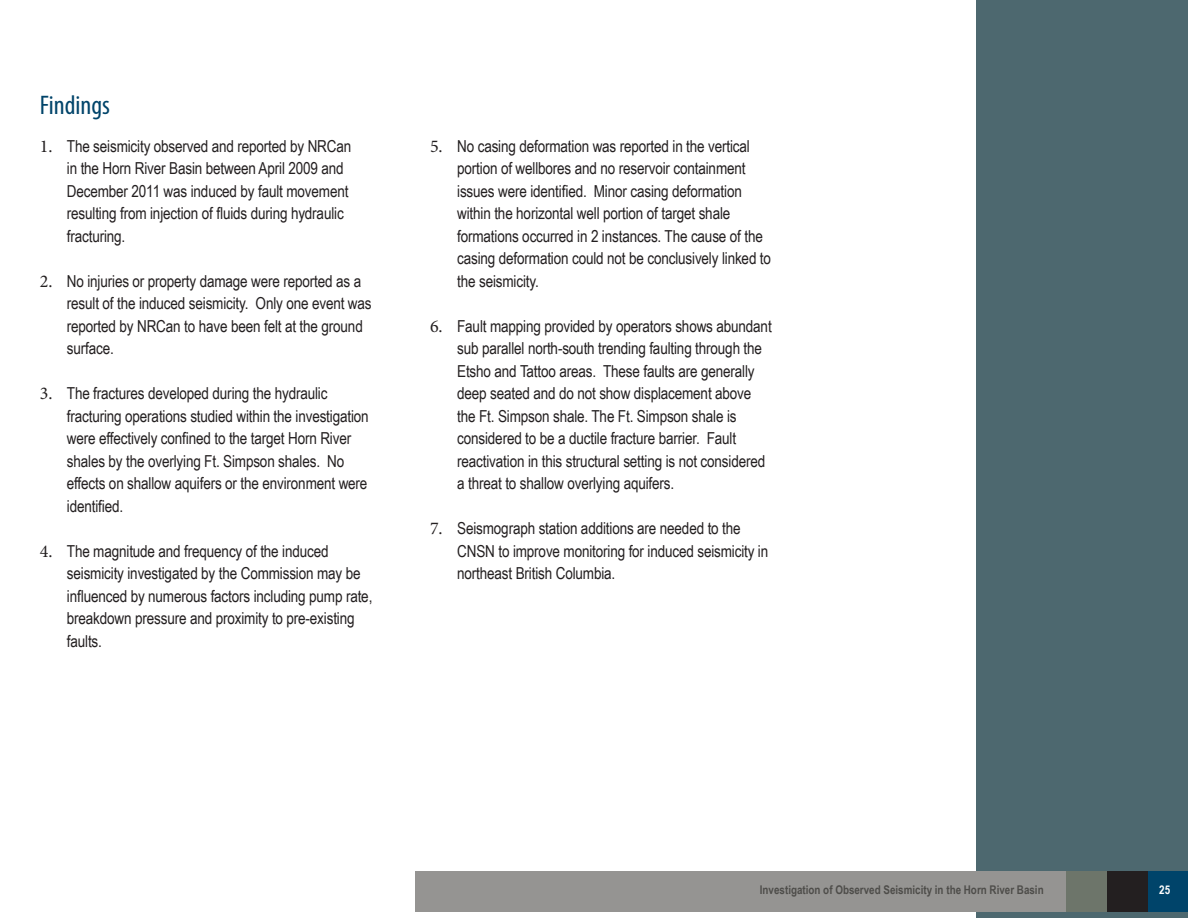
<style>
.page{position:relative;width:1188px;height:918px;background:#fff}
.page>*{position:absolute;margin:0;border:0;box-sizing:border-box;transform-origin:0 0}
.t1{font:condensed 27px "Myriad Pro";color:#00446a}
.t2{font:16.5px/22.5px "Arial Narrow";letter-spacing:-.01em;color:#231f20}
.t3{font:700 12px "Arial Narrow";color:#4e4d4a}
.t4{font:700 12px "Arial Narrow";color:#fff}
.s1{font-family:"Minion Pro";font-size:18px}
</style>
<div class="page">
<div style="left:976px;top:0;width:212px;height:918px;background:#4d686f"></div>
<div style="left:1147px;top:871px;width:41px;height:41px;background:#00446a"></div>
<div style="left:1107px;top:871px;width:41px;height:41px;background:#231f20"></div>
<div style="left:416px;top:871px;width:691px;height:41px;background:#959492"></div>
<div style="left:1066px;top:871px;width:41px;height:41px;background:#6d756a"></div>
<p class="t1" style="left:40px;top:89px;width:72px">Findings</p>
<p class="t2" style="left:67px;top:134px;width:286px;text-indent:-27px"><span class="s1">1.</span> The seismicity observed and reported by NRCan in the Horn River Basin between April 2009 and December 2011 was induced by fault movement resulting from injection of fluids during hydraulic fracturing.</p>
<p class="t2" style="left:67px;top:269px;width:306px;text-indent:-27px"><span class="s1">2.</span> No injuries or property damage were reported as a result of the induced seismicity. Only one event was reported by NRCan to have been felt at the ground surface.</p>
<p class="t2" style="left:67px;top:381px;width:303px;text-indent:-27px"><span class="s1">3.</span> The fractures developed during the hydraulic fracturing operations studied within the investigation were effectively confined to the target Horn River shales by the overlying Ft. Simpson shales. No effects on shallow aquifers or the environment were identified.</p>
<p class="t2" style="left:67px;top:539px;width:307px;text-indent:-27px"><span class="s1">4.</span> The magnitude and frequency of the induced seismicity investigated by the Commission may be influenced by numerous factors including pump rate, breakdown pressure and proximity to pre-existing faults.</p>
<p class="t2" style="left:457px;top:134px;width:315px;text-indent:-27px"><span class="s1">5.</span> No casing deformation was reported in the vertical portion of wellbores and no reservoir containment issues were identified. Minor casing deformation within the horizontal well portion of target shale formations occurred in 2 instances. The cause of the casing deformation could not be conclusively linked to the seismicity.</p>
<p class="t2" style="left:457px;top:314px;width:316px;text-indent:-27px"><span class="s1">6.</span> Fault mapping provided by operators shows abundant sub parallel north-south trending faulting through the Etsho and Tattoo areas. These faults are generally deep seated and do not show displacement above the Ft. Simpson shale. The Ft. Simpson shale is considered to be a ductile fracture barrier. Fault reactivation in this structural setting is not considered a threat to shallow overlying aquifers.</p>
<p class="t2" style="left:457px;top:516px;width:313px;text-indent:-27px"><span class="s1">7.</span> Seismograph station additions are needed to the<br>CNSN to improve monitoring for induced seismicity in northeast British Columbia.</p>
<p class="t3" style="left:760px;top:881px;width:285px">Investigation of Observed Seismicity in the Horn River Basin</p>
<p class="t4" style="left:1159px;top:881px;width:12px">25</p>
</div>
